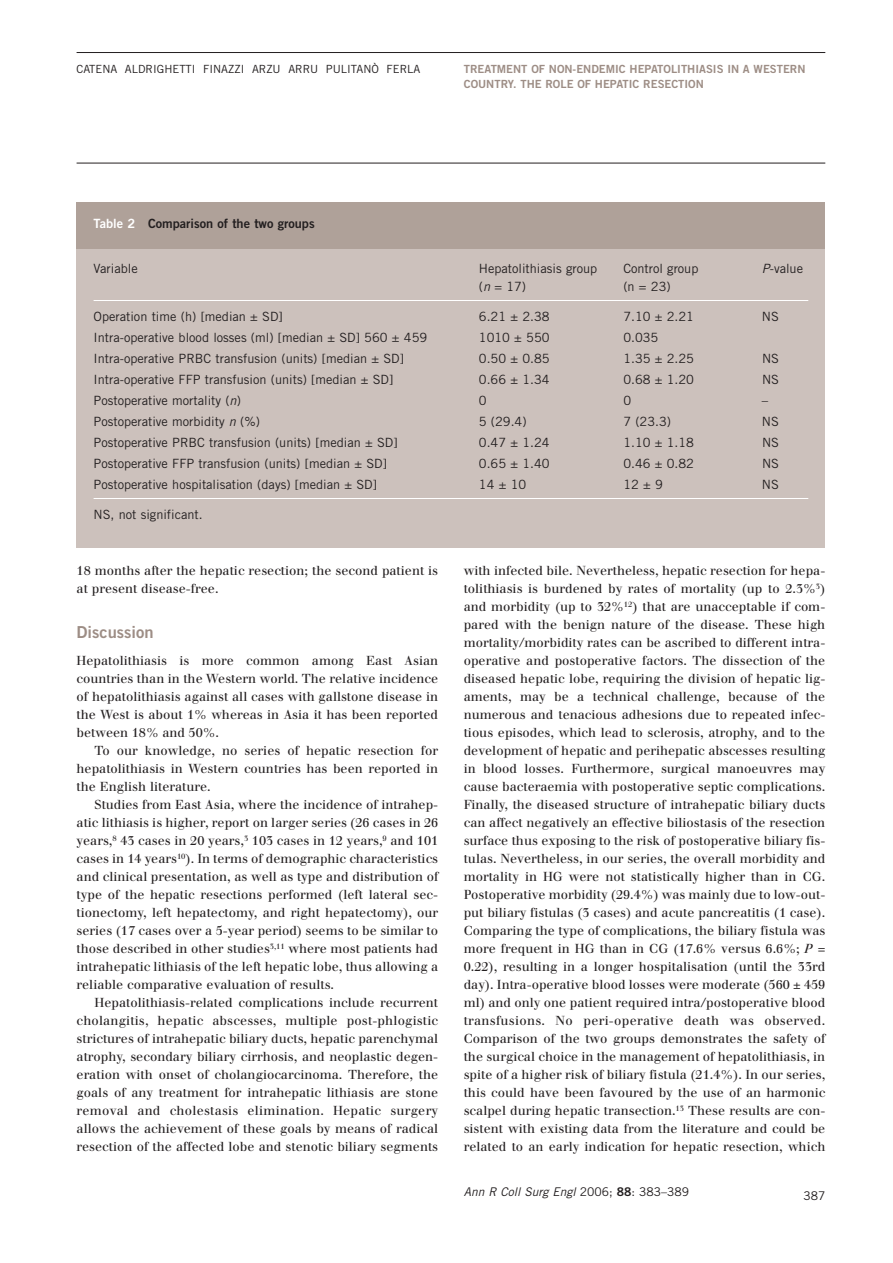
<style>
.page{position:relative;width:893px;height:1263px;background:#fff}
.page>*{position:absolute;margin:0;border:0;box-sizing:border-box;transform-origin:0 0}
.t1{font:16.5px "Trade Gothic Bold Two";color:#9d8d85}
.t2{font:12.75px/18px "Walbaum";color:#231f20;text-align:justify}
.t3{font:12.75px "Trade Gothic";color:#231f20}
.t4{font:12.75px "Trade Gothic Bold Two";color:#231f20}
.t5{font:italic 12px "Trade Gothic";color:#231f20}
.t6{font:12px "Trade Gothic";color:#231f20}
.t7{font:11.25px/15px "Trade Gothic Bold Two";color:#9d8d85}
.t8{font:11.25px "Trade Gothic";color:#231f20}
.s1{color:#fff}
.s2{font-style:italic}
.s3{font-style:normal}
.s4{font-family:"Trade Gothic Bold Two";font-style:normal}
</style>
<div class="page">
<hr style="left:77px;top:52px;width:748px;height:1px;background:#231f20">
<hr style="left:77px;top:163px;width:748px;height:1px;background:#231f20">
<div style="left:77px;top:247px;width:748px;height:301px;background:#ccc1bc"></div>
<hr style="left:94px;top:300px;width:714px;height:1px;background:#fff">
<hr style="left:94px;top:498px;width:714px;height:1px;background:#fff">
<div style="left:77px;top:202px;width:748px;height:46px;background:#afa199"></div>
<p class="t8" style="left:77px;top:64px;width:345px">CATENA ALDRIGHETTI FINAZZI ARZU ARRU PULITANÒ FERLA</p>
<p class="t7" style="left:464px;top:62px;width:343px">TREATMENT OF NON-ENDEMIC HEPATOLITHIASIS IN A WESTERN<br>COUNTRY. THE ROLE OF HEPATIC RESECTION</p>
<p class="t4" style="left:94px;top:219px;width:222px"><span class="s1">Table 2</span> Comparison of the two groups</p>
<p class="t3" style="left:94px;top:264px;width:46px">Variable</p>
<p class="t3" style="left:479px;top:264px;width:120px">Hepatolithiasis group</p>
<p class="t3" style="left:623px;top:264px;width:77px">Control group</p>
<p class="t3" style="left:762px;top:264px;width:43px"><span class="s2">P</span>-value</p>
<p class="t3" style="left:479px;top:282px;width:49px">(<span class="s2">n</span> = 17)</p>
<p class="t3" style="left:623px;top:282px;width:49px">(n = 23)</p>
<p class="t3" style="left:94px;top:312px;width:191px">Operation time (h) [median ± SD]</p>
<p class="t3" style="left:479px;top:312px;width:72px">6.21 ± 2.38</p>
<p class="t3" style="left:623px;top:312px;width:72px">7.10 ± 2.21</p>
<p class="t3" style="left:762px;top:312px;width:18px">NS</p>
<p class="t3" style="left:94px;top:333px;width:335px">Intra-operative blood losses (ml) [median ± SD] 560 ± 459</p>
<p class="t3" style="left:479px;top:333px;width:72px">1010 ± 550</p>
<p class="t3" style="left:623px;top:333px;width:37px">0.035</p>
<p class="t3" style="left:94px;top:354px;width:312px">Intra-operative PRBC transfusion (units) [median ± SD]</p>
<p class="t3" style="left:479px;top:354px;width:72px">0.50 ± 0.85</p>
<p class="t3" style="left:623px;top:354px;width:72px">1.35 ± 2.25</p>
<p class="t3" style="left:762px;top:354px;width:18px">NS</p>
<p class="t3" style="left:94px;top:375px;width:301px">Intra-operative FFP transfusion (units) [median ± SD]</p>
<p class="t3" style="left:479px;top:375px;width:72px">0.66 ± 1.34</p>
<p class="t3" style="left:623px;top:375px;width:72px">0.68 ± 1.20</p>
<p class="t3" style="left:762px;top:375px;width:18px">NS</p>
<p class="t3" style="left:94px;top:396px;width:149px">Postoperative mortality (<span class="s2">n</span>)</p>
<p class="t3" style="left:479px;top:396px;width:9px">0</p>
<p class="t3" style="left:623px;top:396px;width:9px">0</p>
<p class="t3" style="left:762px;top:396px;width:8px">–</p>
<p class="t3" style="left:94px;top:417px;width:168px">Postoperative morbidity <span class="s2">n</span> (%)</p>
<p class="t3" style="left:479px;top:417px;width:49px">5 (29.4)</p>
<p class="t3" style="left:623px;top:417px;width:49px">7 (23.3)</p>
<p class="t3" style="left:762px;top:417px;width:18px">NS</p>
<p class="t3" style="left:94px;top:438px;width:305px">Postoperative PRBC transfusion (units) [median ± SD]</p>
<p class="t3" style="left:479px;top:438px;width:72px">0.47 ± 1.24</p>
<p class="t3" style="left:623px;top:438px;width:72px">1.10 ± 1.18</p>
<p class="t3" style="left:762px;top:438px;width:18px">NS</p>
<p class="t3" style="left:94px;top:459px;width:295px">Postoperative FFP transfusion (units) [median ± SD]</p>
<p class="t3" style="left:479px;top:459px;width:72px">0.65 ± 1.40</p>
<p class="t3" style="left:623px;top:459px;width:72px">0.46 ± 0.82</p>
<p class="t3" style="left:762px;top:459px;width:18px">NS</p>
<p class="t3" style="left:94px;top:480px;width:285px">Postoperative hospitalisation (days) [median ± SD]</p>
<p class="t3" style="left:479px;top:480px;width:49px">14 ± 10</p>
<p class="t3" style="left:623px;top:480px;width:41px">12 ± 9</p>
<p class="t3" style="left:762px;top:480px;width:18px">NS</p>
<p class="t3" style="left:94px;top:510px;width:111px">NS, not significant.</p>
<p class="t2" style="left:77px;top:563px;width:363px">18 months after the hepatic resection; the second patient is at present disease-free.</p>
<p class="t1" style="left:77px;top:626px;width:78px">Discussion</p>
<p class="t2" style="left:77px;top:653px;width:363px">Hepatolithiasis is more common among East Asian countries than in the Western world. The relative incidence of hepatolithiasis against all cases with gallstone disease in the West is about 1% whereas in Asia it has been reported between 18% and 50%.</p>
<p class="t2" style="left:77px;top:743px;width:363px;text-indent:18px">To our knowledge, no series of hepatic resection for hepatolithiasis in Western countries has been reported in the English literature.</p>
<p class="t2" style="left:77px;top:797px;width:363px;text-indent:18px">Studies from East Asia, where the incidence of intrahep&shy;atic lithiasis is higher, report on larger series (26 cases in 26 years,<sup>8</sup> 43 cases in 20 years,<sup>3</sup> 103 cases in 12 years,<sup>9</sup> and 101 cases in 14 years<sup>10</sup>). In terms of demographic characteristics and clinical presentation, as well as type and distribution of type of the hepatic resections performed (left lateral sec&shy;tionectomy, left hepatectomy, and right hepatectomy), our series (17 cases over a 5-year period) seems to be similar to those described in other studies<sup>3,11</sup> where most patients had intrahepatic lithiasis of the left hepatic lobe, thus allowing a reliable comparative evaluation of results.</p>
<p class="t2" style="left:77px;top:995px;width:363px;text-indent:18px">Hepatolithiasis-related complications include recurrent cholangitis, hepatic abscesses, multiple post-phlogistic strictures of intrahepatic biliary ducts, hepatic parenchymal atrophy, secondary biliary cirrhosis, and neoplastic degen&shy;eration with onset of cholangiocarcinoma. Therefore, the goals of any treatment for intrahepatic lithiasis are stone removal and cholestasis elimination. Hepatic surgery allows the achievement of these goals by means of radical resection of the affected lobe and stenotic biliary segments</p>
<p class="t2" style="left:463px;top:563px;width:363px">with infected bile. Nevertheless, hepatic resection for hepa&shy;tolithiasis is burdened by rates of mortality (up to 2.3%<sup>3</sup>) and morbidity (up to 32%<sup>12</sup>) that are unacceptable if com&shy;pared with the benign nature of the disease. These high mortality/morbidity rates can be ascribed to different intra&shy;operative and postoperative factors. The dissection of the diseased hepatic lobe, requiring the division of hepatic lig&shy;aments, may be a technical challenge, because of the numerous and tenacious adhesions due to repeated infec&shy;tious episodes, which lead to sclerosis, atrophy, and to the development of hepatic and perihepatic abscesses resulting in blood losses. Furthermore, surgical manoeuvres may cause bacteraemia with postoperative septic complications.<br>Finally, the diseased structure of intrahepatic biliary ducts can affect negatively an effective biliostasis of the resection surface thus exposing to the risk of postoperative biliary fis&shy;tulas. Nevertheless, in our series, the overall morbidity and mortality in HG were not statistically higher than in CG.<br>Postoperative morbidity (29.4%) was mainly due to low-out&shy;put biliary fistulas (3 cases) and acute pancreatitis (1 case).<br>Comparing the type of complications, the biliary fistula was more frequent in HG than in CG (17.6% versus 6.6%; <span class="s2">P</span> = 0.22), resulting in a longer hospitalisation (until the 33rd day). Intra-operative blood losses were moderate (560 ± 459 ml) and only one patient required intra/postoperative blood transfusions. No peri-operative death was observed.<br>Comparison of the two groups demonstrates the safety of the surgical choice in the management of hepatolithiasis, in spite of a higher risk of biliary fistula (21.4%). In our series, this could have been favoured by the use of an harmonic scalpel during hepatic transection.<sup>13</sup> These results are con&shy;sistent with existing data from the literature and could be related to an early indication for hepatic resection, which</p>
<p class="t5" style="left:463px;top:1188px;width:227px">Ann R Coll Surg Engl <span class="s3">2006;</span> <span class="s4">88</span><span class="s3">: 383–389</span></p>
<p class="t6" style="left:803px;top:1191px;width:23px">387</p>
</div>
